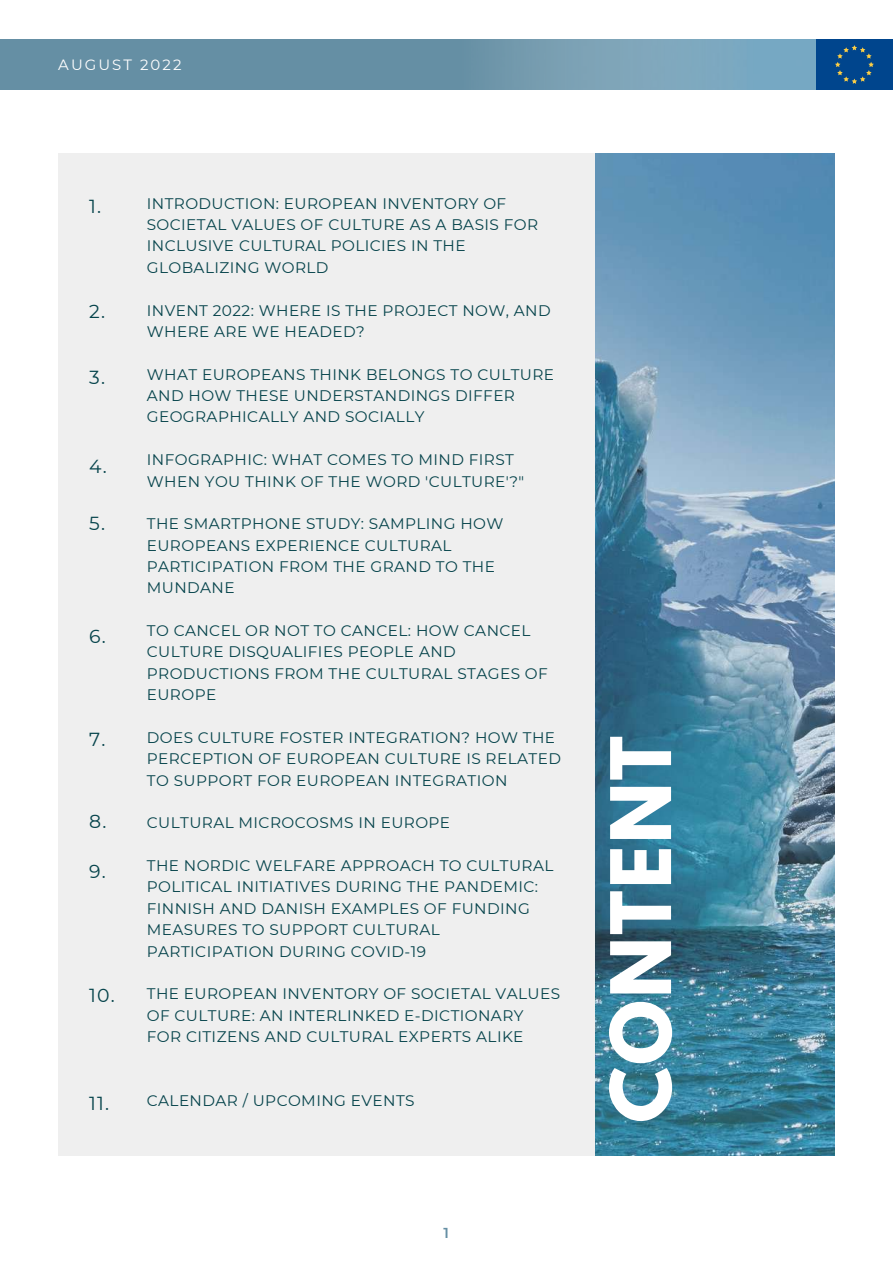
<style>
.page{position:relative;width:893px;height:1264px;background:#fff}
.page>*{position:absolute;margin:0;border:0;box-sizing:border-box;transform-origin:0 0}
.t1{font:700 73.8px "League Spartan";letter-spacing:.03em;color:#fff}
.t2{font:18.9px "Montserrat";color:#05434b}
.t3{font:15.3px/21.3px "Montserrat";letter-spacing:.025em;color:#05434b}
.t4{font:14.85px "Montserrat";letter-spacing:.14em;color:#fff}
.t5{font:600 14.4px "Montserrat";color:#658fa4}
</style>
<div class="page">
<img style="left:594px;top:154px;width:240px;height:1001px">
<div style="left:58px;top:154px;width:536px;height:1001px;background:#efefef"></div>
<div style="left:815px;top:39px;width:77px;height:51px;background:#00458d"></div>
<svg style="left:835px;top:45px;width:38px;height:39px"></svg>
<div style="left:0;top:39px;width:815px;height:51px;background:#658fa4"></div>
<img style="left:502px;top:39px;width:313px;height:51px">
<p class="t4" style="left:58px;top:56px;width:125px">AUGUST 2022</p>
<p class="t2" style="left:89px;top:195px;width:13px">1.</p>
<p class="t3" style="left:147px;top:192px;width:393px">INTRODUCTION: EUROPEAN INVENTORY OF SOCIETAL VALUES OF CULTURE AS A BASIS FOR INCLUSIVE CULTURAL POLICIES IN THE GLOBALIZING WORLD</p>
<p class="t3" style="left:147px;top:299px;width:405px">INVENT 2022: WHERE IS THE PROJECT NOW, AND<br>WHERE ARE WE HEADED?</p>
<p class="t3" style="left:147px;top:363px;width:409px">WHAT EUROPEANS THINK BELONGS TO CULTURE<br>AND HOW THESE UNDERSTANDINGS DIFFER<br>GEOGRAPHICALLY AND SOCIALLY</p>
<p class="t3" style="left:147px;top:449px;width:379px">INFOGRAPHIC: WHAT COMES TO MIND FIRST<br>WHEN YOU THINK OF THE WORD 'CULTURE'?"</p>
<p class="t3" style="left:147px;top:513px;width:358px">THE SMARTPHONE STUDY: SAMPLING HOW<br>EUROPEANS EXPERIENCE CULTURAL<br>PARTICIPATION FROM THE GRAND TO THE<br>MUNDANE</p>
<p class="t3" style="left:147px;top:620px;width:402px">TO CANCEL OR NOT TO CANCEL: HOW CANCEL<br>CULTURE DISQUALIFIES PEOPLE AND<br>PRODUCTIONS FROM THE CULTURAL STAGES OF<br>EUROPE</p>
<p class="t3" style="left:147px;top:726px;width:415px">DOES CULTURE FOSTER INTEGRATION? HOW THE<br>PERCEPTION OF EUROPEAN CULTURE IS RELATED<br>TO SUPPORT FOR EUROPEAN INTEGRATION</p>
<p class="t3" style="left:147px;top:812px;width:305px">CULTURAL MICROCOSMS IN EUROPE</p>
<p class="t3" style="left:147px;top:855px;width:408px">THE NORDIC WELFARE APPROACH TO CULTURAL POLITICAL INITIATIVES DURING THE PANDEMIC:<br>FINNISH AND DANISH EXAMPLES OF FUNDING MEASURES TO SUPPORT CULTURAL PARTICIPATION DURING COVID-19</p>
<p class="t3" style="left:147px;top:983px;width:415px">THE EUROPEAN INVENTORY OF SOCIETAL VALUES<br>OF CULTURE: AN INTERLINKED E-DICTIONARY<br>FOR CITIZENS AND CULTURAL EXPERTS ALIKE</p>
<p class="t2" style="left:89px;top:299px;width:17px">2.</p>
<p class="t2" style="left:89px;top:366px;width:17px">3.</p>
<p class="t2" style="left:89px;top:455px;width:19px">4.</p>
<p class="t2" style="left:89px;top:512px;width:17px">5.</p>
<p class="t2" style="left:89px;top:624px;width:18px">6.</p>
<p class="t2" style="left:89px;top:728px;width:18px">7.</p>
<p class="t2" style="left:89px;top:810px;width:19px">8.</p>
<p class="t2" style="left:89px;top:859px;width:18px">9.</p>
<p class="t2" style="left:89px;top:983px;width:27px">10.</p>
<p class="t2" style="left:89px;top:1091px;width:21px">11.</p>
<p class="t3" style="left:147px;top:1089px;width:269px">CALENDAR / UPCOMING EVENTS</p>
<p class="t5" style="left:443px;top:1224px;width:7px">1</p>
<h1 class="t1" style="left:604px;top:1122px;width:388px;rotate:-90deg">CONTENT</h1>
</div>
